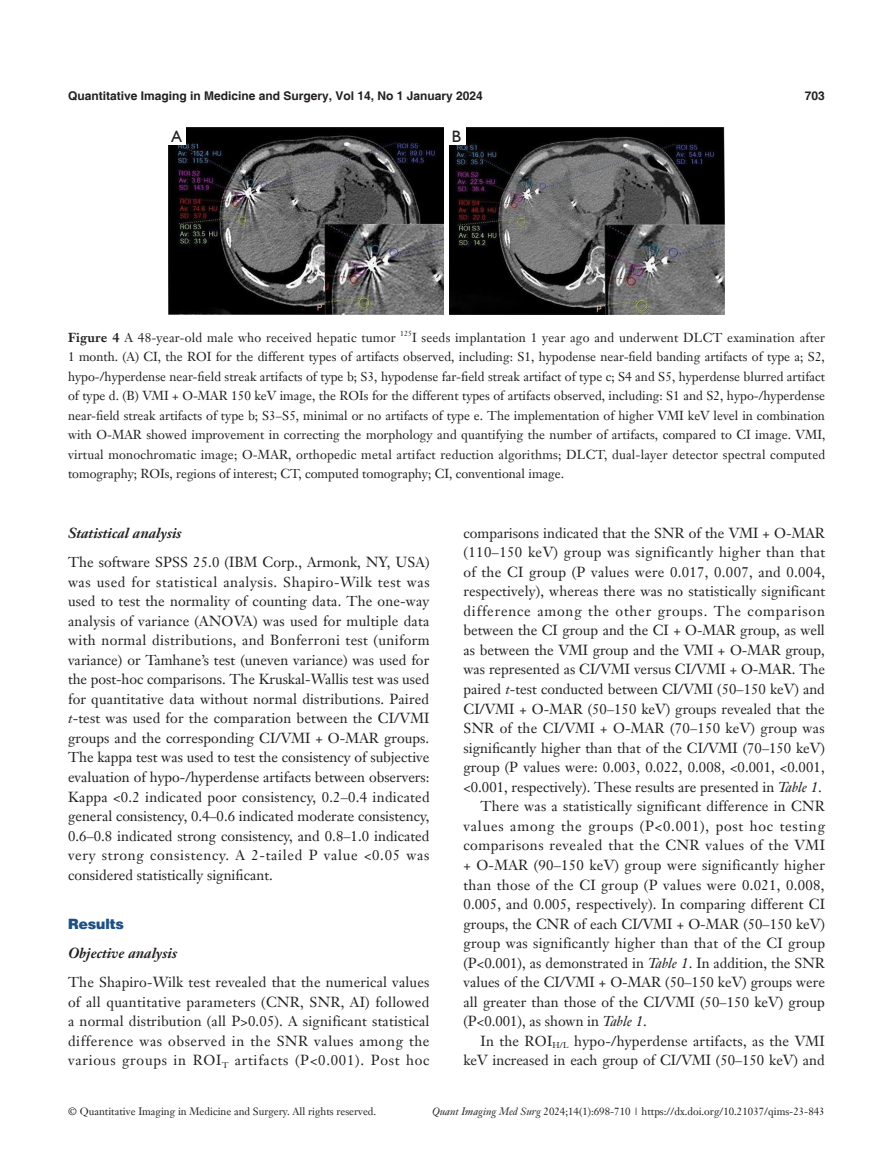
<style>
.page{position:relative;width:893px;height:1170px;background:#fff}
.page>*{position:absolute;margin:0;border:0;box-sizing:border-box;transform-origin:0 0}
.t1{font:16.5px "Humanist 521 BT";color:#231f20}
.t2{font:14.25px/19.5px "Janson Text LT";letter-spacing:.01em;color:#231f20;text-align:justify}
.t3{font:14.25px "Janson Text LT";letter-spacing:.055em;color:#231f20}
.t4{font:14.25px "Janson Text LT";letter-spacing:.03em;color:#231f20}
.t5{font:14.25px "Janson Text LT";letter-spacing:.035em;color:#231f20}
.t6{font:italic 700 14.25px "Janson Text LT";color:#231f20}
.t7{font:900 14.25px "Helvetica";color:#1c5085}
.t8{font:12.75px/19.5px "Janson Text LT";color:#231f20;text-align:justify}
.t9{font:700 12px "Helvetica";color:#231f20}
.t10{font:10.5px "Janson Text LT";color:#231f20}
.t11{font:7.5px "Janson Text LT";color:#231f20}
.s1{font-weight:700}
.s2{font-style:italic}
</style>
<div class="page">
<img style="left:168px;top:128px;width:557px;height:187px">
<div style="left:444px;top:128px;width:5px;height:187px;background:#fff"></div>
<div style="left:168px;top:128px;width:17px;height:17px;background:#fff"></div>
<div style="left:448px;top:128px;width:17px;height:17px;background:#fff"></div>
<p class="t9" style="left:68px;top:88px;width:416px">Quantitative Imaging in Medicine and Surgery, Vol 14, No 1 January 2024</p>
<p class="t9" style="left:805px;top:88px;width:22px">703</p>
<p class="t1" style="left:171px;top:126px;width:12px">A</p>
<p class="t1" style="left:452px;top:126px;width:11px">B</p>
<p class="t8" style="left:68px;top:327px;width:329px"><span class="s1">Figure 4</span> A 48-year-old male who received hepatic tumor</p>
<p class="t11" style="left:400px;top:328px;width:13px">125</p>
<p class="t8" style="left:68px;top:327px;width:759px;text-indent:344px">I seeds implantation 1 year ago and underwent DLCT examination after 1 month. (A) CI, the ROI for the different types of artifacts observed, including: S1, hypodense near-field banding artifacts of type a; S2, hypo-/hyperdense near-field streak artifacts of type b; S3, hypodense far-field streak artifact of type c; S4 and S5, hyperdense blurred artifact of type d. (B) VMI + O-MAR 150 keV image, the ROIs for the different types of artifacts observed, including: S1 and S2, hypo-/hyperdense near-field streak artifacts of type b; S3–S5, minimal or no artifacts of type e. The implementation of higher VMI keV level in combination with O-MAR showed improvement in correcting the morphology and quantifying the number of artifacts, compared to CI image. VMI, virtual monochromatic image; O-MAR, orthopedic metal artifact reduction algorithms; DLCT, dual-layer detector spectral computed tomography; ROIs, regions of interest; CT, computed tomography; CI, conventional image.</p>
<p class="t6" style="left:68px;top:523px;width:115px">Statistical analysis</p>
<p class="t2" style="left:68px;top:552px;width:363px">The software SPSS 25.0 (IBM Corp., Armonk, NY, USA) was used for statistical analysis. Shapiro-Wilk test was used to test the normality of counting data. The one-way analysis of variance (ANOVA) was used for multiple data with normal distributions, and Bonferroni test (uniform variance) or Tamhane’s test (uneven variance) was used for the post-hoc comparisons. The Kruskal-Wallis test was used for quantitative data without normal distributions. Paired <span class="s2">t</span>-test was used for the comparation between the CI/VMI groups and the corresponding CI/VMI + O-MAR groups.<br>The kappa test was used to test the consistency of subjective evaluation of hypo-/hyperdense artifacts between observers:<br>Kappa &lt;0.2 indicated poor consistency, 0.2–0.4 indicated general consistency, 0.4–0.6 indicated moderate consistency, 0.6–0.8 indicated strong consistency, and 0.8–1.0 indicated very strong consistency. A 2-tailed P value &lt;0.05 was considered statistically significant.</p>
<p class="t7" style="left:68px;top:914px;width:58px">Results</p>
<p class="t6" style="left:68px;top:943px;width:111px">Objective analysis</p>
<p class="t2" style="left:68px;top:972px;width:363px">The Shapiro-Wilk test revealed that the numerical values of all quantitative parameters (CNR, SNR, AI) followed a normal distribution (all P&gt;0.05). A significant statistical difference was observed in the SNR values among the various groups in ROI<sub>T</sub> artifacts (P&lt;0.001). Post hoc</p>
<p class="t2" style="left:463px;top:523px;width:363px">comparisons indicated that the SNR of the VMI + O-MAR</p>
<p class="t4" style="left:463px;top:543px;width:363px">(110–150 keV) group was significantly higher than that</p>
<p class="t2" style="left:463px;top:562px;width:363px">of the CI group (P values were 0.017, 0.007, and 0.004,</p>
<p class="t2" style="left:463px;top:581px;width:363px">respectively), whereas there was no statistically significant</p>
<p class="t3" style="left:463px;top:601px;width:363px">difference among the other groups. The comparison</p>
<p class="t2" style="left:463px;top:620px;width:363px">between the CI group and the CI + O-MAR group, as well</p>
<p class="t2" style="left:463px;top:640px;width:363px">as between the VMI group and the VMI + O-MAR group,</p>
<p class="t2" style="left:463px;top:659px;width:363px">was represented as CI/VMI versus CI/VMI + O-MAR. The</p>
<p class="t2" style="left:463px;top:679px;width:363px">paired <span class="s2">t</span>-test conducted between CI/VMI (50–150 keV) and</p>
<p class="t2" style="left:463px;top:698px;width:363px">CI/VMI + O-MAR (50–150 keV) groups revealed that the</p>
<p class="t2" style="left:463px;top:718px;width:363px">SNR of the CI/VMI + O-MAR (70–150 keV) group was</p>
<p class="t2" style="left:463px;top:737px;width:363px">significantly higher than that of the CI/VMI (70–150 keV)</p>
<p class="t2" style="left:463px;top:757px;width:363px">group (P values were: 0.003, 0.022, 0.008, &lt;0.001, &lt;0.001,</p>
<p class="t2" style="left:463px;top:777px;width:360px">&lt;0.001, respectively). These results are presented in <span class="s2">Table 1</span>.</p>
<p class="t2" style="left:480px;top:796px;width:346px">There was a statistically significant difference in CNR</p>
<p class="t3" style="left:463px;top:816px;width:363px">values among the groups (P&lt;0.001), post hoc testing</p>
<p class="t5" style="left:463px;top:836px;width:363px">comparisons revealed that the CNR values of the VMI</p>
<p class="t2" style="left:463px;top:855px;width:363px">+ O-MAR (90–150 keV) group were significantly higher</p>
<p class="t2" style="left:463px;top:874px;width:363px">than those of the CI group (P values were 0.021, 0.008,</p>
<p class="t2" style="left:463px;top:894px;width:363px">0.005, and 0.005, respectively). In comparing different CI</p>
<p class="t2" style="left:463px;top:913px;width:363px">groups, the CNR of each CI/VMI + O-MAR (50–150 keV)</p>
<p class="t2" style="left:463px;top:933px;width:363px">group was significantly higher than that of the CI group</p>
<p class="t2" style="left:463px;top:952px;width:363px">(P&lt;0.001), as demonstrated in <span class="s2">Table 1</span>. In addition, the SNR</p>
<p class="t2" style="left:463px;top:972px;width:363px">values of the CI/VMI + O-MAR (50–150 keV) groups were</p>
<p class="t2" style="left:463px;top:991px;width:363px">all greater than those of the CI/VMI (50–150 keV) group</p>
<p class="t2" style="left:463px;top:1011px;width:185px">(P&lt;0.001), as shown in <span class="s2">Table 1</span>.</p>
<p class="t2" style="left:480px;top:1030px;width:346px">In the ROI<sub>H/L</sub> hypo-/hyperdense artifacts, as the VMI</p>
<p class="t2" style="left:463px;top:1050px;width:363px">keV increased in each group of CI/VMI (50–150 keV) and</p>
<p class="t10" style="left:68px;top:1104px;width:310px">© Quantitative Imaging in Medicine and Surgery. All rights reserved.</p>
<p class="t10" style="left:432px;top:1104px;width:394px"><span class="s2">Quant Imaging Med Surg</span> 2024;14(1):698-710 | https://dx.doi.org/10.21037/qims-23-843</p>
</div>
